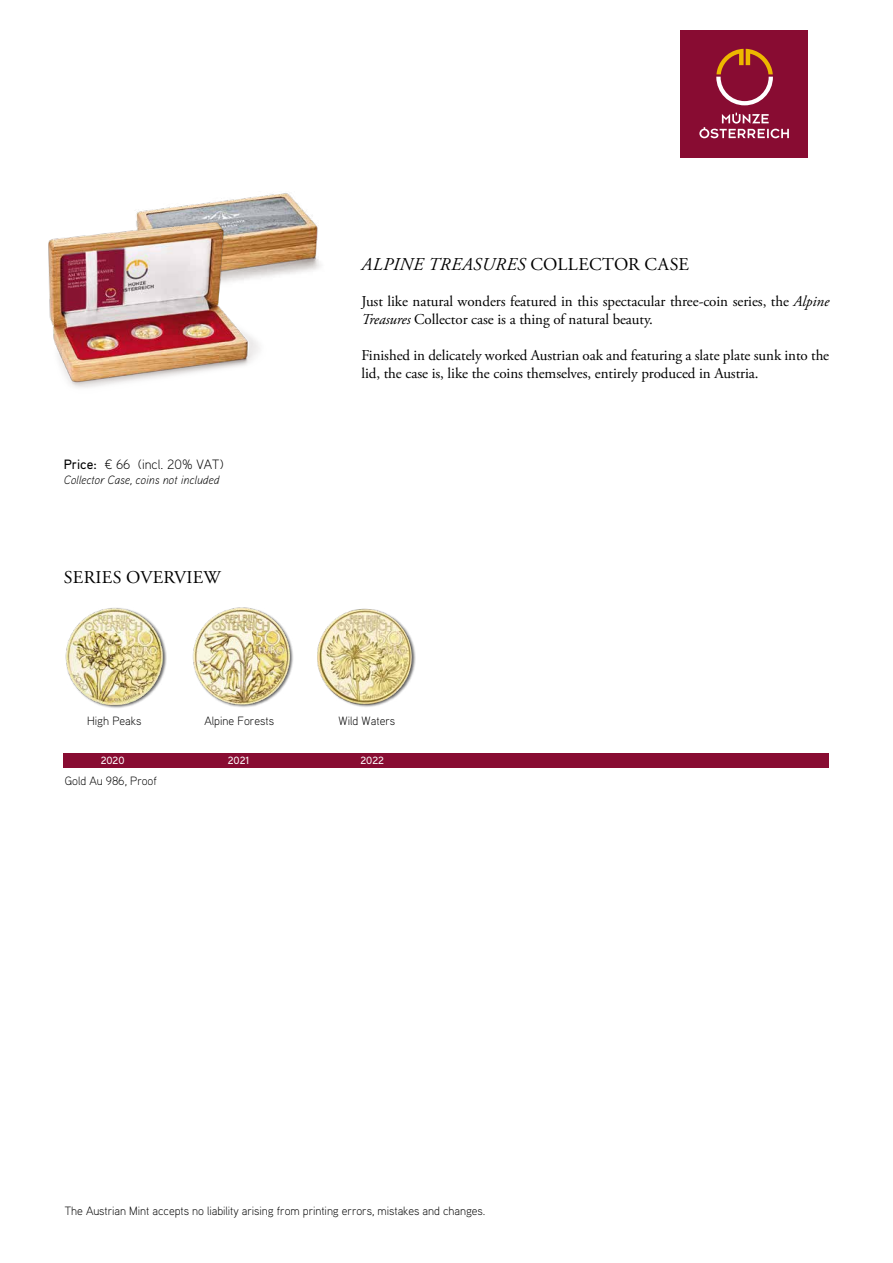
<style>
.page{position:relative;width:893px;height:1263px;background:#fff}
.page>*{position:absolute;margin:0;border:0;box-sizing:border-box;transform-origin:0 0}
.t1{font:italic 18px "Adobe Garamond Pro";letter-spacing:.02em;color:#000}
.t2{font:18px "Adobe Garamond Pro";letter-spacing:.015em;color:#000}
.t3{font:15px/18px "Adobe Garamond Pro";letter-spacing:-.005em;color:#000}
.t4{font:300 13.5px "Aaux Pro";color:#000}
.t5{font:300 12px "Aaux Pro";letter-spacing:-.005em;color:#000}
.t6{font:italic 300 12px "Aaux Pro";color:#000}
.t7{font:500 10.5px "Aaux Pro";color:#fff}
.s1{font-weight:500}
.s2{font-style:normal}
.s3{font-style:italic}
</style>
<div class="page">
<div style="left:680px;top:30px;width:128px;height:127px;background:#880c32"></div>
<svg style="left:716px;top:49px;width:57px;height:56px"></svg>
<svg style="left:699px;top:113px;width:90px;height:25px"></svg>
<img style="left:247px;top:193px;width:74px;height:83px">
<img style="left:65px;top:608px;width:102px;height:100px">
<img style="left:192px;top:607px;width:101px;height:100px">
<img style="left:317px;top:608px;width:99px;height:99px">
<div style="left:64px;top:753px;width:765px;height:15px;background:#880c32"></div>
<img style="left:48px;top:198px;width:224px;height:190px">
<p class="t4" style="left:64px;top:456px;width:161px"><span class="s1">Price:</span> ¤ 66 (incl. 20% VAT)</p>
<p class="t6" style="left:64px;top:472px;width:157px">Collector Case, coins not included</p>
<p class="t2" style="left:64px;top:567px;width:158px">SERIES OVERVIEW</p>
<p class="t1" style="left:362px;top:253px;width:329px">ALPINE TREASURES <span class="s2">COLLECTOR CASE</span></p>
<p class="t3" style="left:361px;top:293px;width:469px">Just like natural wonders featured in this spectacular three-coin series, the <span class="s3">Alpine<br>Treasures</span> Collector case is a thing of natural beauty.</p>
<p class="t3" style="left:361px;top:347px;width:469px">Finished in delicately worked Austrian oak and featuring a slate plate sunk into the lid, the case is, like the coins themselves, entirely produced in Austria.</p>
<p class="t5" style="left:87px;top:713px;width:56px">High Peaks</p>
<p class="t5" style="left:204px;top:713px;width:71px">Alpine Forests</p>
<p class="t5" style="left:338px;top:713px;width:58px">Wild Waters</p>
<p class="t7" style="left:101px;top:754px;width:25px">2020</p>
<p class="t7" style="left:228px;top:754px;width:23px">2021</p>
<p class="t7" style="left:360px;top:754px;width:25px">2022</p>
<p class="t5" style="left:65px;top:773px;width:93px">Gold Au 986, Proof</p>
<p class="t5" style="left:65px;top:1203px;width:422px">The Austrian Mint accepts no liability arising from printing errors, mistakes and changes.</p>
</div>
